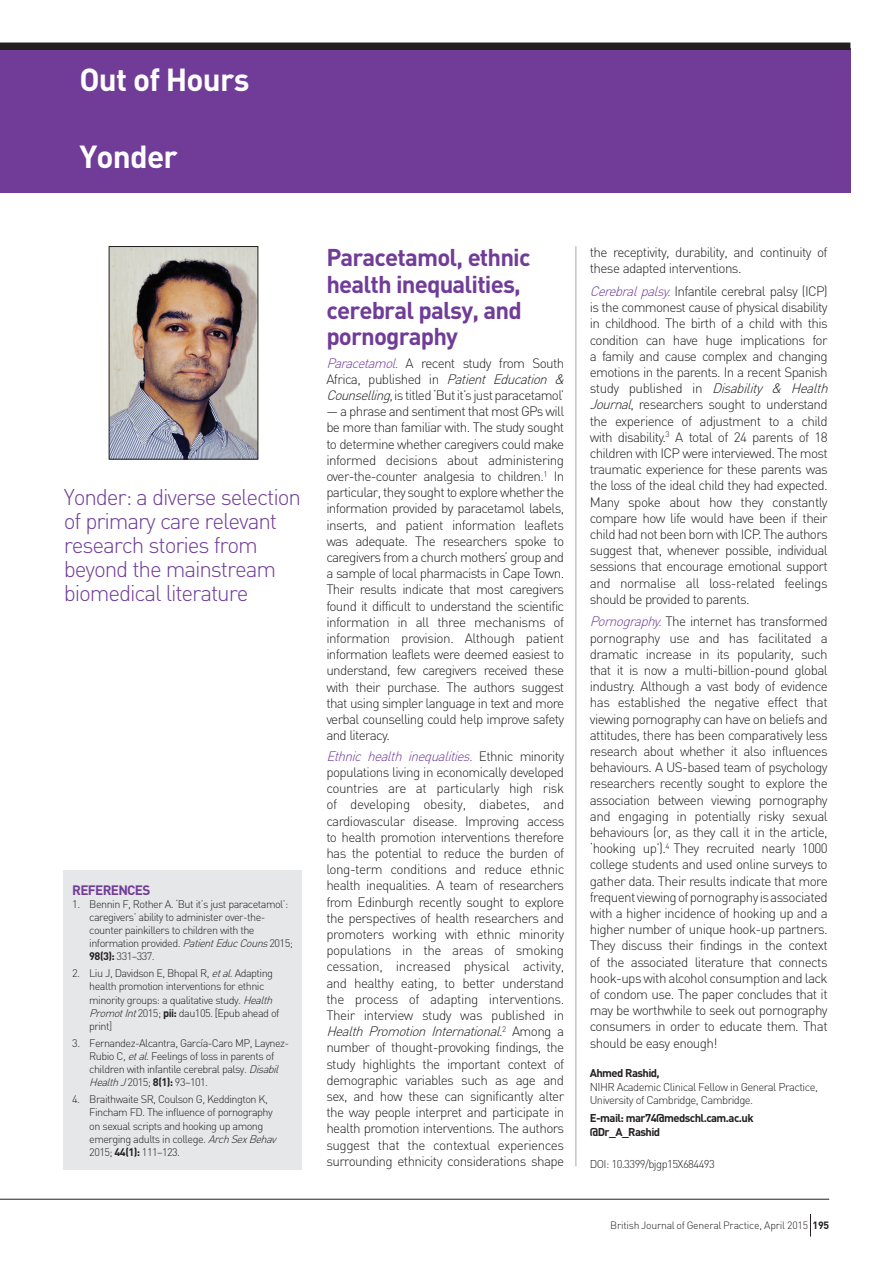
<style>
.page{position:relative;width:893px;height:1263px;background:#fff}
.page>*{position:absolute;margin:0;border:0;box-sizing:border-box;transform-origin:0 0}
.t1{font:700 31.5px "DIN";letter-spacing:-.025em;color:#fff}
.t2{font:700 24px/26.2px "DIN";letter-spacing:-.035em;color:#713c98}
.t3{font:300 22.5px/24px "DIN";letter-spacing:-.05em;color:#713c98}
.t4{font:300 13.5px/16.2px "DIN";letter-spacing:-.05em;color:#231f20}
.t5{font:700 13.5px "DIN";letter-spacing:-.05em;color:#713c98}
.t6{font:300 11.25px/13.5px "DIN";letter-spacing:-.05em;color:#231f20}
.t7{font:700 11.25px/13.5px "DIN";letter-spacing:-.05em;color:#231f20}
.t8{font:300 10.8px/13px "DIN";letter-spacing:-.05em;color:#231f20}
.t9{font:300 10.5px "DIN";letter-spacing:-.025em;color:#231f20}
.s1{font-style:italic}
.s2{font-weight:700}
.s3{font-style:italic;color:#713c98}
</style>
<div class="page">
<hr style="left:576px;top:246px;width:1px;height:920px;background:#a8a9ad">
<div style="left:0;top:49px;width:850px;height:144px;background:#713c98"></div>
<div style="left:0;top:43px;width:850px;height:7px;background:#231f20"></div>
<hr style="left:0;top:1199px;width:829px;height:1px;background:#231f20">
<svg style="left:810px;top:1214px;width:1px;height:22px"></svg>
<img style="left:111px;top:248px;width:145px;height:209px">
<div style="left:64px;top:870px;width:238px;height:299px;background:#e6e7e9"></div>
<h1 class="t1" style="left:79px;top:59px;width:172px">Out of Hours</h1>
<h1 class="t1" style="left:79px;top:136px;width:100px">Yonder</h1>
<h3 class="t3" style="left:64px;top:484px;width:239px">Yonder: a diverse selection of primary care relevant research stories from beyond the mainstream biomedical literature</h3>
<p class="t5" style="left:72px;top:881px;width:80px">REFERENCES</p>
<p class="t8" style="left:89px;top:897px;width:205px;text-indent:-17px">1. Bennin F, Rother A. ‘But it’s just paracetamol’: caregivers’ ability to administer over-the&shy;counter painkillers to children with the information provided. <span class="s1">PatientEducCouns</span>2015; <span class="s2">98(3):</span> 331–337.</p>
<p class="t8" style="left:89px;top:967px;width:192px;text-indent:-17px">2. Liu J, Davidson E, Bhopal R, <span class="s1">etal</span>. Adapting health promotion interventions for ethnic minority groups: a qualitative study. <span class="s1">Health PromotInt</span>2015; <span class="s2">pii:</span> dau105. [Epub ahead of print]</p>
<p class="t8" style="left:89px;top:1036px;width:201px;text-indent:-17px">3. Fernandez-Alcantra, García-Caro MP, Laynez-Rubio C, <span class="s1">etal</span>. Feelings of loss in parents of children with infantile cerebral palsy. <span class="s1">Disabil HealthJ</span>2015; <span class="s2">8(1):</span> 93–101.</p>
<p class="t8" style="left:89px;top:1093px;width:192px;text-indent:-17px">4. Braithwaite SR, Coulson G, Keddington K, Fincham FD. The influence of pornography on sexual scripts and hooking up among emerging adults in college. <span class="s1">ArchSexBehav </span>2015; <span class="s2">44(1):</span> 111–123.</p>
<h2 class="t2" style="left:326px;top:243px;width:206px">Paracetamol, ethnic health inequalities, cerebral palsy, and pornography</h2>
<p class="t4" style="left:326px;top:354px;width:244px"><span class="s3">Paracetamol.</span> A recent study from South<br>Africa, published in <span class="s1">Patient Education &amp;<br>Counselling</span>, is titled ‘But it’s just paracetamol’</p>
<p class="t4" style="left:326px;top:403px;width:239px;text-align:justify">— a phrase and sentiment that most GPs will be more than familiar with. The study sought to determine whether caregivers could make informed decisions about administering over-the-counter analgesia to children.<sup>1</sup> In particular, they sought to explore whether the information provided by paracetamol labels, inserts, and patient information leaflets was adequate. The researchers spoke to caregivers from a church mothers’ group and a sample of local pharmacists in Cape Town.<br>Their results indicate that most caregivers found it difficult to understand the scientific information in all three mechanisms of information provision. Although patient information leaflets were deemed easiest to understand, few caregivers received these with their purchase. The authors suggest that using simpler language in text and more verbal counselling could help improve safety and literacy.</p>
<p class="t4" style="left:326px;top:748px;width:240px;text-align:justify"><span class="s3">Ethnic health inequalities.</span> E t h n i c m i n o r i t y populations living in economically developed countries are at particularly high risk of developing obesity, diabetes, and cardiovascular disease. Improving access to health promotion interventions therefore has the potential to reduce the burden of long-term conditions and reduce ethnic health inequalities. A team of researchers from Edinburgh recently sought to explore the perspectives of health researchers and promoters working with ethnic minority populations in the areas of smoking cessation, increased physical activity, and healthy eating, to better understand the process of adapting interventions.<br>Their interview study was published in <span class="s1">Health Promotion International</span>. <sup>2</sup> A m o n g a number of thought-provoking findings, the study highlights the important context of demographic variables such as age and sex, and how these can significantly alter the way people interpret and participate in health promotion interventions. The authors suggest that the contextual experiences surrounding ethnicity considerations shape</p>
<p class="t4" style="left:590px;top:244px;width:239px">the receptivity, durability, and continuity of these adapted interventions.</p>
<p class="t4" style="left:590px;top:283px;width:244px"><span class="s3">Cerebralpalsy.</span>Infantile cerebral palsy (ICP) is the commonest cause of physical disability in childhood. The birth of a child with this condition can have huge implications for a family and cause complex and changing emotions in the parents. In a recent Spanish s t u d y p u b l i s h e d i n <span class="s1">Disability &amp; Health Journal</span>, researchers sought to understand the experience of adjustment to a child with disability.<sup>3</sup> A total of 24 parents of 18 children with ICP were interviewed. The most traumatic experience for these parents was the loss of the ideal child they had expected.<br>Many spoke about how they constantly compare how life would have been if their child had not been born with ICP. The authors suggest that, whenever possible, individual sessions that encourage emotional support and normalise all loss-related feelings should be provided to parents.</p>
<p class="t4" style="left:590px;top:613px;width:240px;text-align:justify"><span class="s3">Pornography.</span>The internet has transformed pornography use and has facilitated a dramatic increase in its popularity, such that it is now a multi-billion-pound global industry. Although a vast body of evidence has established the negative effect that viewing pornography can have on beliefs and attitudes, there has been comparatively less research about whether it also influences behaviours. A US-based team of psychology researchers recently sought to explore the association between viewing pornography and engaging in potentially risky sexual behaviours (or, as they call it in the article, ‘hooking up’).<sup>4</sup> They recruited nearly 1000 college students and used online surveys to gather data. Their results indicate that more frequent viewing of pornography is associated with a higher incidence of hooking up and a higher number of unique hook-up partners.<br>They discuss their findings in the context of the associated literature that connects hook-ups with alcohol consumption and lack of condom use. The paper concludes that it may be worthwhile to seek out pornography consumers in order to educate them. That should be easy enough!</p>
<p class="t7" style="left:590px;top:1066px;width:71px">Ahmed Rashid,</p>
<p class="t6" style="left:590px;top:1080px;width:230px">NIHR Academic Clinical Fellow in General Practice,<br>University of Cambridge, Cambridge.</p>
<p class="t7" style="left:590px;top:1111px;width:165px">E-mail: mar74@medschl.cam.ac.uk @Dr_A_Rashid</p>
<p class="t6" style="left:590px;top:1157px;width:127px">DOI: 10.3399/bjgp15X684493</p>
<p class="t9" style="left:610px;top:1219px;width:220px">British Journal of General Practice, April 2015 <span class="s2">195</span></p>
</div>
